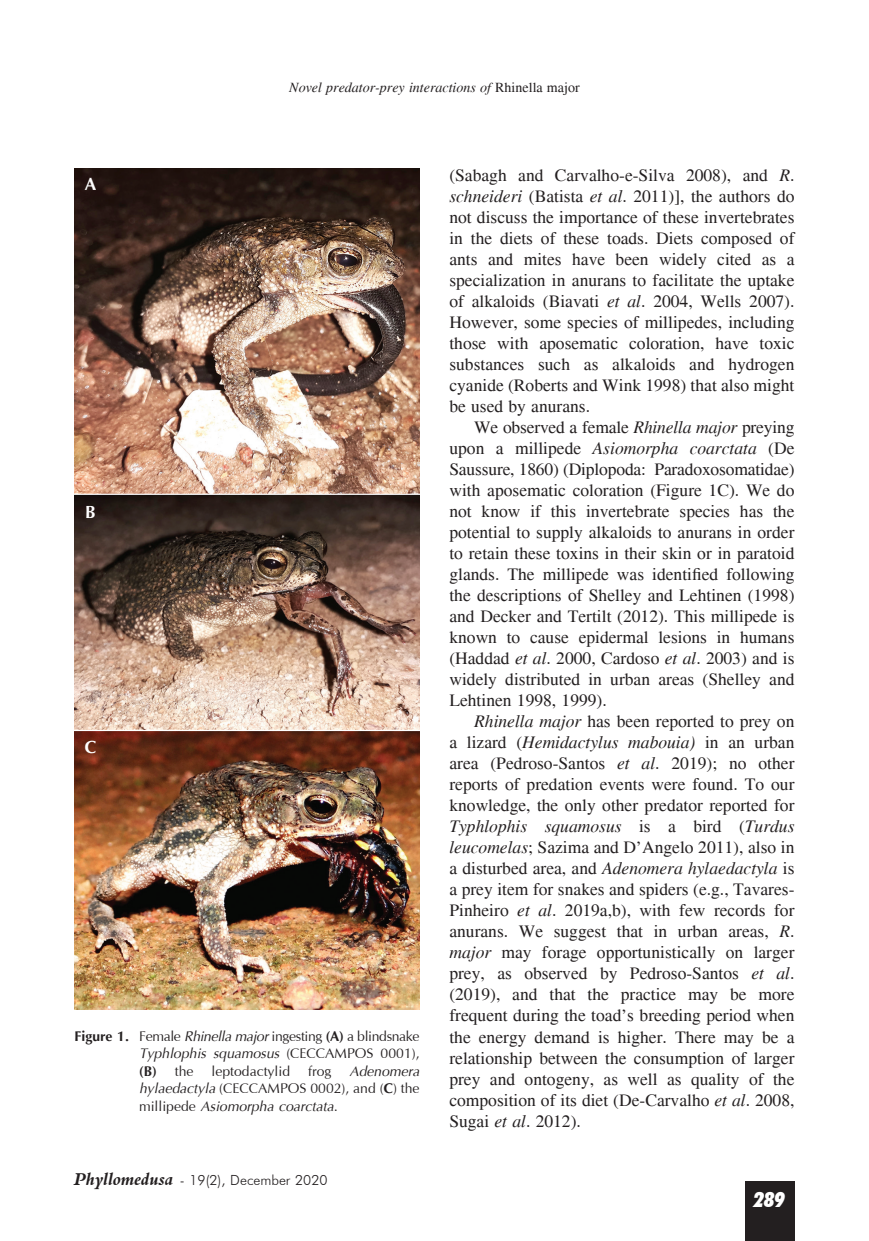
<style>
.page{position:relative;width:869px;height:1241px;background:#fff}
.page>*{position:absolute;margin:0;border:0;box-sizing:border-box;transform-origin:0 0}
.t1{font:italic 900 condensed 21px "Futura BT";color:#fff}
.Corpo_do_Texto_01{font:17.5px/21px "Times";color:#231f20;text-align:justify}
.Legenda_01{font:700 17.5px "Optima";color:#fff}
.Legenda_01-2{font:14px/17.5px "Optima";letter-spacing:-.025em;color:#231f20}
.Legenda_01-3{font:14px/17.5px "Optima";color:#231f20;text-align:right}
.Cabeçalho_01{font:italic 14px "Times";color:#231f20}
.t2{font:300 14px "Futura BT";color:#231f20}
.Legenda_01-4{font:italic 14px "Optima";color:#231f20}
.s1{font-style:normal}
.s2{font-weight:700}
.s3{font-style:italic}
.s4{font-family:"Aldine 401 BT Bold Italic A";font-weight:400;font-size:17.5px}
</style>
<div class="page">
<div style="left:744px;top:1181px;width:50px;height:59px;background:#231f20"></div>
<img style="left:74px;top:169px;width:345px;height:839px">
<hr style="left:71px;top:493px;width:351px;height:2px;background:#fff">
<hr style="left:70px;top:729px;width:351px;height:2px;background:#fff">
<p class="Cabeçalho_01" style="left:289px;top:80px;width:292px">Novel predator-prey interactions of <span class="s1">Rhinella major</span></p>
<p class="Legenda_01" style="left:85px;top:173px;width:13px">A</p>
<p class="Legenda_01" style="left:85px;top:500px;width:12px">B</p>
<p class="Legenda_01" style="left:85px;top:736px;width:13px">C</p>
<p class="Legenda_01-2" style="left:139px;top:1026px;width:282px;text-indent:-64px"><span class="s2">Figure 1.</span> Female <span class="s3">Rhinella major</span> ingesting <span class="s2">(A)</span> a blindsnake<br><span class="s3">Typhlophis squamosus<br></span><span class="s2">(B)<br></span><span class="s3">hylaedactyla</span> (CECCAMPOS 0002), and (<span class="s2">C</span>) the</p>
<p class="Legenda_01-3" style="left:286px;top:1044px;width:135px">(CECCAMPOS 0001),<br><span class="s3">Adenomera</span></p>
<p class="Legenda_01-4" style="left:139px;top:1097px;width:200px"><span class="s1">millipede</span> Asiomorpha coarctata<span class="s1">.</span></p>
<p class="Legenda_01-3" style="left:175px;top:1061px;width:20px">the</p>
<p class="Legenda_01-3" style="left:211px;top:1061px;width:80px">leptodactylid</p>
<p class="Legenda_01-3" style="left:308px;top:1061px;width:25px">frog</p>
<p class="t2" style="left:74px;top:1171px;width:254px"><span class="s4">Phyllomedusa</span> - 19(2), December 2020</p>
<p class="Corpo_do_Texto_01" style="left:449px;top:165px;width:346px">(Sabagh and Carvalho-e-Silva 2008), and <span class="s3">R</span>. <span class="s3">schneideri</span> (Batista <span class="s3">et al</span>. 2011)], the authors do not discuss the importance of these invertebrates in the diets of these toads. Diets composed of ants and mites have been widely cited as a specialization in anurans to facilitate the uptake of alkaloids (Biavati <span class="s3">et al</span>. 2004, Wells 2007).<br>However, some species of millipedes, including those with aposematic coloration, have toxic substances such as alkaloids and hydrogen cyanide (Roberts and Wink 1998) that also might be used by anurans.</p>
<p class="Corpo_do_Texto_01" style="left:449px;top:417px;width:346px;text-indent:25px">We observed a female <span class="s3">Rhinella major</span> preying upon a millipede <span class="s3">Asiomorpha coarctata</span> (De Saussure, 1860) (Diplopoda: Paradoxosomatidae) with aposematic coloration (Figure 1C). We do not know if this invertebrate species has the potential to supply alkaloids to anurans in order to retain these toxins in their skin or in paratoid glands. The millipede was identified following the descriptions of Shelley and Lehtinen (1998) and Decker and Tertilt (2012). This millipede is known to cause epidermal lesions in humans (Haddad <span class="s3">et al</span>. 2000, Cardoso <span class="s3">et al</span>. 2003) and is widely distributed in urban areas (Shelley and Lehtinen 1998, 1999).</p>
<p class="Corpo_do_Texto_01" style="left:449px;top:711px;width:346px;text-indent:25px"><span class="s3">Rhinella major</span> has been reported to prey on a lizard (<span class="s3">Hemidactylus mabouia)</span> in an urban area (Pedroso-Santos <span class="s3">et al</span>. 2019); no other reports of predation events were found. To our knowledge, the only other predator reported for <span class="s3">Typhlophis squamosus</span> is a bird (<span class="s3">Turdus leucomelas</span>; Sazima and D’Angelo 2011), also in a disturbed area, and <span class="s3">Adenomera hylaedactyla</span> is a prey item for snakes and spiders (e.g., Tavares-Pinheiro <span class="s3">et al</span>. 2019a,b), with few records for anurans. We suggest that in urban areas, <span class="s3">R</span>. <span class="s3">major</span> may forage opportunistically on larger prey, as observed by Pedroso-Santos <span class="s3">et al</span>. (2019), and that the practice may be more frequent during the toad’s breeding period when the energy demand is higher. There may be a relationship between the consumption of larger prey and ontogeny, as well as quality of the composition of its diet (De-Carvalho <span class="s3">et al</span>. 2008, Sugai <span class="s3">et al</span>. 2012).</p>
<p class="t1" style="left:753px;top:1186px;width:32px">289</p>
</div>
